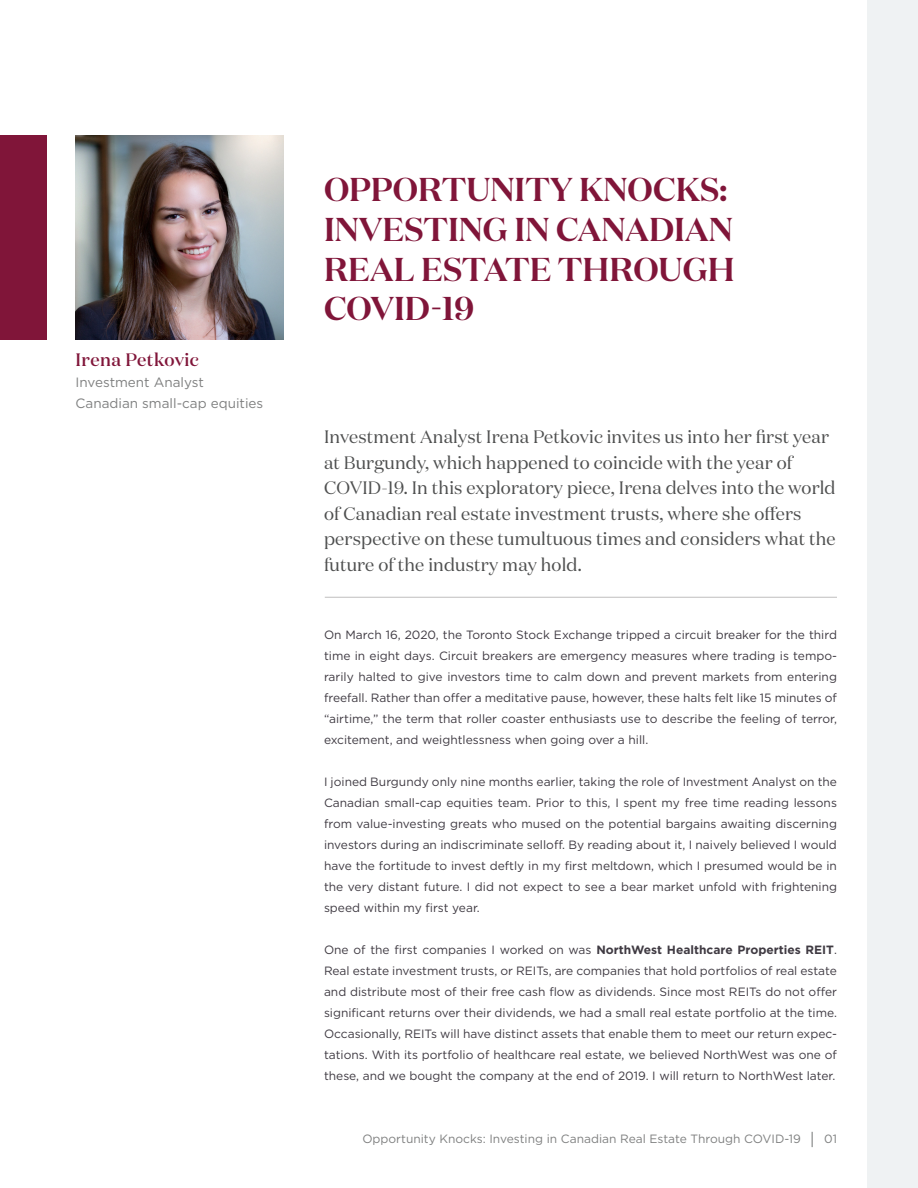
<style>
.page{position:relative;width:918px;height:1188px;background:#fff}
.page>*{position:absolute;margin:0;border:0;box-sizing:border-box;transform-origin:0 0}
.Title-ArticleName{font:600 33px/39.6px "Domaine Display";color:#801539}
.Emphasis{font:18px/25.5px "Domaine Display";letter-spacing:.01em;color:#4e4f4f}
.Burgundy_EmpName{font:500 18px "Domaine Display";letter-spacing:.025em;color:#801539}
.Burgundy_Subtitle{font:13.5px "Gotham";color:#7f8080}
.Burgundy_EmpName-2{font:13.5px "Gotham";color:#7f8080}
.Burgundy_Body02{font:12px/21px "Gotham";color:#3f3a42;text-align:justify}
.t1{font:12px "Gotham";color:#7f8080}
.s1{font-weight:700}
.s2{font-size:16.5px}
</style>
<div class="page">
<div style="left:867px;top:0;width:51px;height:1188px;background:#eff2f3"></div>
<div style="left:0;top:135px;width:46px;height:204px;background:#801539"></div>
<img style="left:76px;top:135px;width:207px;height:204px">
<hr style="left:325px;top:597px;width:512px;height:1px;background:#bfbebe">
<p class="Burgundy_EmpName" style="left:76px;top:348px;width:125px">Irena Petkovic</p>
<p class="Burgundy_EmpName-2" style="left:76px;top:374px;width:130px">Investment Analyst</p>
<p class="Burgundy_Subtitle" style="left:76px;top:395px;width:189px">Canadian small-cap equities</p>
<p class="Title-ArticleName" style="left:324px;top:170px;width:410px">OPPORTUNITY KNOCKS:<br>INVESTING IN CANADIAN</p>
<p class="Title-ArticleName" style="left:324px;top:249px;width:412px">REAL ESTATE THROUGH<br>COVID-19</p>
<p class="Emphasis" style="left:324px;top:424px;width:513px">Investment Analyst Irena Petkovic invites us into her first year at Burgundy, which happened to coincide with the year of COVID-19. In this exploratory piece, Irena delves into the world of Canadian real estate investment trusts, where she offers perspective on these tumultuous times and considers what the future of the industry may hold.</p>
<p class="Burgundy_Body02" style="left:324px;top:624px;width:515px">On March 16, 2020, the Toronto Stock Exchange tripped a circuit breaker for the third time in eight days. Circuit breakers are emergency measures where trading is tempo&shy;rarily halted to give investors time to calm down and prevent markets from entering freefall. Rather than offer a meditative pause, however, these halts felt like 15 minutes of “airtime,” the term that roller coaster enthusiasts use to describe the feeling of terror, excitement, and weightlessness when going over a hill.</p>
<p class="Burgundy_Body02" style="left:324px;top:771px;width:515px">I joined Burgundy only nine months earlier, taking the role of Investment Analyst on the Canadian small-cap equities team. Prior to this, I spent my free time reading lessons from value-investing greats who mused on the potential bargains awaiting discerning investors during an indiscriminate selloff. By reading about it, I naively believed I would have the fortitude to invest deftly in my first meltdown, which I presumed would be in the very distant future. I did not expect to see a bear market unfold with frightening speed within my first year.</p>
<p class="Burgundy_Body02" style="left:324px;top:939px;width:515px">One of the first companies I worked on was <span class="s1">NorthWest Healthcare Properties REIT</span>.<br>Real estate investment trusts, or REITs, are companies that hold portfolios of real estate and distribute most of their free cash flow as dividends. Since most REITs do not offer significant returns over their dividends, we had a small real estate portfolio at the time.<br>Occasionally, REITs will have distinct assets that enable them to meet our return expec&shy;tations. With its portfolio of healthcare real estate, we believed NorthWest was one of these, and we bought the company at the end of 2019. I will return to NorthWest later.</p>
<p class="t1" style="left:362px;top:1131px;width:476px">Opportunity Knocks: Investing in Canadian Real Estate Through COVID-19 <span class="s2">|</span> 01</p>
</div>
